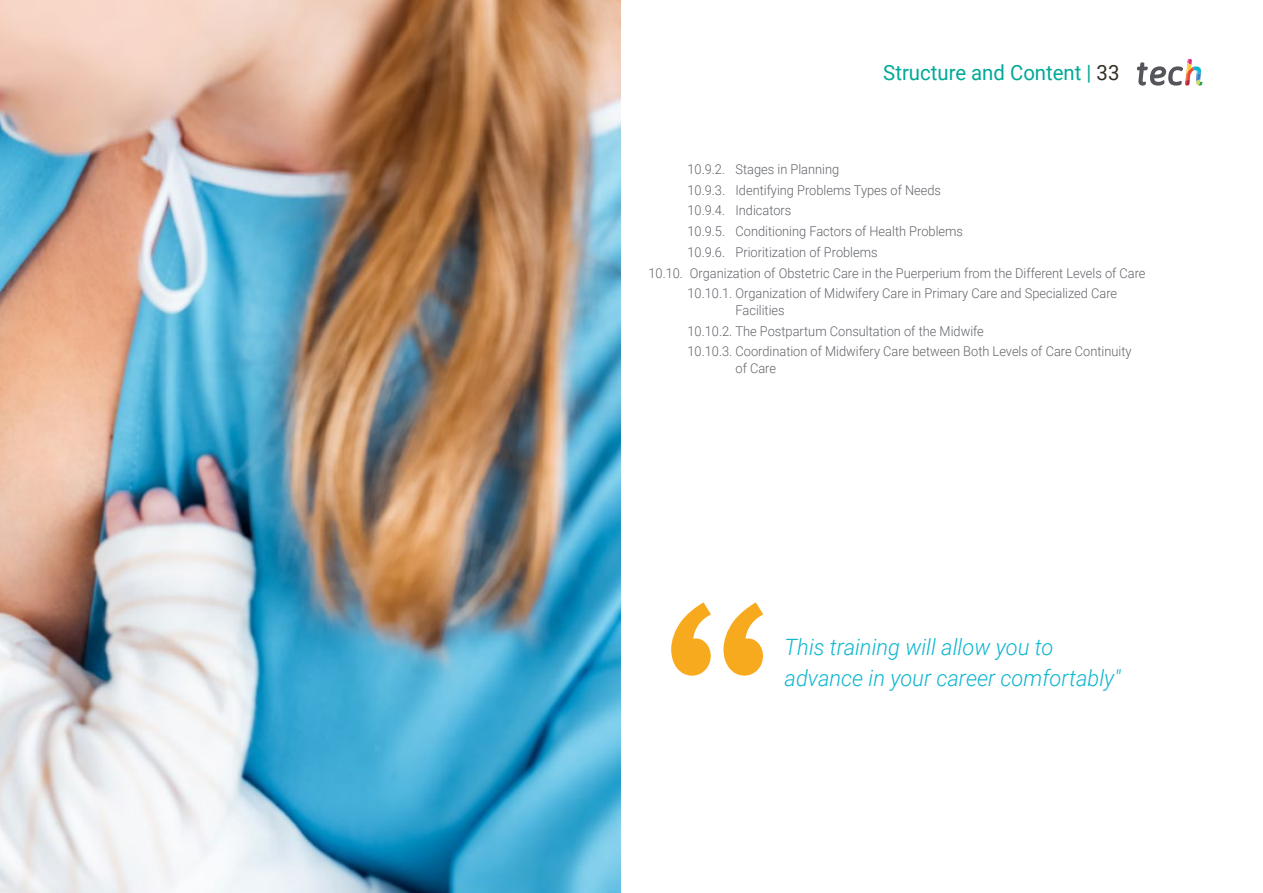
<style>
.page{position:relative;width:1263px;height:893px;background:#fff}
.page>*{position:absolute;margin:0;border:0;box-sizing:border-box;transform-origin:0 0}
.t1{font:italic 300 22.5px/31.5px "Roboto";color:#0fb6cf}
.t2{font:21px "Roboto";color:#00a996}
.t3{font:300 13.5px/20.7px "Roboto";color:#61646a;scale:.95 1}
.s1{color:#312e20}
</style>
<div class="page">
<img style="left:0;top:0;width:621px;height:893px">
<svg style="left:1137px;top:59px;width:65px;height:27px"></svg>
<svg style="left:671px;top:602px;width:92px;height:74px"></svg>
<h2 class="t2" style="left:883px;top:57px;width:238px">Structure and Content | <span class="s1">33</span></h2>
<p class="t3" style="left:687px;top:158px;width:161px">10.9.2. Stages in Planning</p>
<p class="t3" style="left:687px;top:179px;width:268px">10.9.3. Identifying Problems Types of Needs</p>
<p class="t3" style="left:687px;top:200px;width:111px">10.9.4. Indicators</p>
<p class="t3" style="left:687px;top:220px;width:291px">10.9.5. Conditioning Factors of Health Problems</p>
<p class="t3" style="left:687px;top:241px;width:202px">10.9.6. Prioritization of Problems</p>
<p class="t3" style="left:648px;top:262px;width:525px">10.10. Organization of Obstetric Care in the Puerperium from the Different Levels of Care</p>
<p class="t3" style="left:687px;top:283px;width:454px">10.10.1. Organization of Midwifery Care in Primary Care and Specialized Care</p>
<p class="t3" style="left:687px;top:299px;width:469px;text-indent:48px">Facilities<br>10.10.2. The Postpartum Consultation of the Midwife<br>10.10.3. Coordination of Midwifery Care between Both Levels of Care Continuity</p>
<p class="t3" style="left:735px;top:357px;width:44px">of Care</p>
<h1 class="t1" style="left:784px;top:630px;width:338px">This training will allow you to advance in your career comfortably"</h1>
</div>
